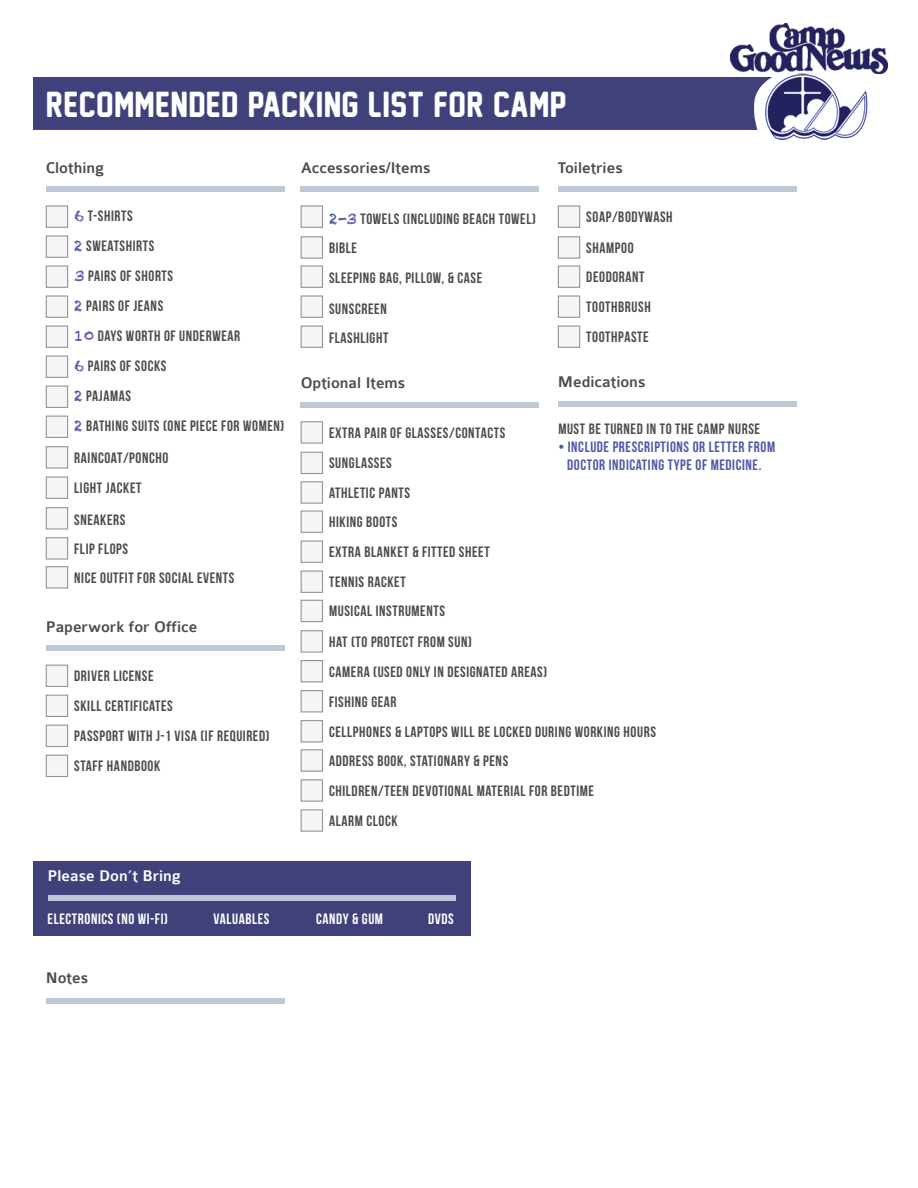
<style>
.page{position:relative;width:918px;height:1188px;background:#fff}
.page>*{position:absolute;margin:0;border:0;box-sizing:border-box;transform-origin:0 0}
.t1{font:33px "New Athletic M54";letter-spacing:.025em;color:#fff}
.t2{font:500 16.5px "Colaborate";color:#4b4c4d}
.t3{font:500 16.5px "Colaborate";color:#fff}
.t4{font:15px/30px "Bebas Neue";letter-spacing:.04em;color:#4b4c4d}
.t5{font:15px/18px "Bebas Neue";letter-spacing:.04em;color:#5157a5;text-align:center}
.t6{font:15px "Bebas Neue";letter-spacing:.04em;color:#fff}
.s1{font-family:"Chalkduster";color:#5157a5}
</style>
<div class="page">
<div style="left:33px;top:861px;width:438px;height:75px;background:#40417a"></div>
<div style="left:33px;top:77px;width:697px;height:53px;background:#40417a"></div>
<img style="left:730px;top:24px;width:158px;height:116px">
<div style="left:46px;top:186px;width:238px;height:6px;background:#bec8d8"></div>
<div style="left:46px;top:205px;width:22px;height:23px;background:#f5f5f6;border:1px solid #939598"></div>
<div style="left:46px;top:235px;width:22px;height:23px;background:#f5f5f6;border:1px solid #939598"></div>
<div style="left:46px;top:265px;width:22px;height:23px;background:#f5f5f6;border:1px solid #939598"></div>
<div style="left:46px;top:295px;width:22px;height:23px;background:#f5f5f6;border:1px solid #939598"></div>
<div style="left:46px;top:325px;width:22px;height:23px;background:#f5f5f6;border:1px solid #939598"></div>
<div style="left:46px;top:646px;width:238px;height:5px;background:#bec8d8"></div>
<div style="left:46px;top:998px;width:238px;height:5px;background:#bec8d8"></div>
<div style="left:46px;top:665px;width:22px;height:22px;background:#f5f5f6;border:1px solid #939598"></div>
<div style="left:46px;top:695px;width:22px;height:22px;background:#f5f5f6;border:1px solid #939598"></div>
<div style="left:46px;top:725px;width:22px;height:22px;background:#f5f5f6;border:1px solid #939598"></div>
<div style="left:46px;top:755px;width:22px;height:22px;background:#f5f5f6;border:1px solid #939598"></div>
<div style="left:48px;top:895px;width:407px;height:5px;background:#bec8d8"></div>
<div style="left:46px;top:356px;width:22px;height:22px;background:#f5f5f6;border:1px solid #939598"></div>
<div style="left:46px;top:386px;width:22px;height:22px;background:#f5f5f6;border:1px solid #939598"></div>
<div style="left:46px;top:416px;width:22px;height:22px;background:#f5f5f6;border:1px solid #939598"></div>
<div style="left:301px;top:236px;width:22px;height:23px;background:#f5f5f6;border:1px solid #939598"></div>
<div style="left:301px;top:325px;width:22px;height:23px;background:#f5f5f6;border:1px solid #939598"></div>
<div style="left:46px;top:446px;width:22px;height:23px;background:#f5f5f6;border:1px solid #939598"></div>
<div style="left:46px;top:507px;width:22px;height:23px;background:#f5f5f6;border:1px solid #939598"></div>
<div style="left:46px;top:537px;width:22px;height:23px;background:#f5f5f6;border:1px solid #939598"></div>
<div style="left:46px;top:476px;width:22px;height:23px;background:#f5f5f6;border:1px solid #939598"></div>
<div style="left:46px;top:566px;width:22px;height:23px;background:#f5f5f6;border:1px solid #939598"></div>
<div style="left:301px;top:186px;width:238px;height:6px;background:#bec8d8"></div>
<div style="left:301px;top:205px;width:22px;height:23px;background:#f5f5f6;border:1px solid #939598"></div>
<div style="left:301px;top:779px;width:22px;height:23px;background:#f5f5f6;border:1px solid #939598"></div>
<div style="left:301px;top:809px;width:22px;height:23px;background:#f5f5f6;border:1px solid #939598"></div>
<div style="left:301px;top:265px;width:22px;height:23px;background:#f5f5f6;border:1px solid #939598"></div>
<div style="left:301px;top:295px;width:22px;height:23px;background:#f5f5f6;border:1px solid #939598"></div>
<div style="left:301px;top:481px;width:22px;height:23px;background:#f5f5f6;border:1px solid #939598"></div>
<div style="left:301px;top:571px;width:22px;height:22px;background:#f5f5f6;border:1px solid #939598"></div>
<div style="left:301px;top:600px;width:22px;height:22px;background:#f5f5f6;border:1px solid #939598"></div>
<div style="left:301px;top:402px;width:238px;height:6px;background:#bec8d8"></div>
<div style="left:301px;top:421px;width:22px;height:23px;background:#f5f5f6;border:1px solid #939598"></div>
<div style="left:301px;top:452px;width:22px;height:22px;background:#f5f5f6;border:1px solid #939598"></div>
<div style="left:301px;top:510px;width:22px;height:23px;background:#f5f5f6;border:1px solid #939598"></div>
<div style="left:301px;top:540px;width:22px;height:23px;background:#f5f5f6;border:1px solid #939598"></div>
<div style="left:301px;top:720px;width:22px;height:22px;background:#f5f5f6;border:1px solid #939598"></div>
<div style="left:301px;top:749px;width:22px;height:23px;background:#f5f5f6;border:1px solid #939598"></div>
<div style="left:301px;top:660px;width:22px;height:22px;background:#f5f5f6;border:1px solid #939598"></div>
<div style="left:301px;top:630px;width:22px;height:23px;background:#f5f5f6;border:1px solid #939598"></div>
<div style="left:301px;top:690px;width:22px;height:22px;background:#f5f5f6;border:1px solid #939598"></div>
<div style="left:558px;top:236px;width:22px;height:23px;background:#f5f5f6;border:1px solid #939598"></div>
<div style="left:558px;top:186px;width:238px;height:6px;background:#bec8d8"></div>
<div style="left:558px;top:401px;width:238px;height:6px;background:#bec8d8"></div>
<div style="left:558px;top:205px;width:22px;height:23px;background:#f5f5f6;border:1px solid #939598"></div>
<div style="left:558px;top:265px;width:22px;height:23px;background:#f5f5f6;border:1px solid #939598"></div>
<div style="left:558px;top:295px;width:22px;height:23px;background:#f5f5f6;border:1px solid #939598"></div>
<div style="left:558px;top:325px;width:22px;height:23px;background:#f5f5f6;border:1px solid #939598"></div>
<h1 class="t1" style="left:46px;top:87px;width:522px">RECOMMENDED PACKING LIST FOR CAMP</h1>
<p class="t2" style="left:46px;top:159px;width:60px">Clothing</p>
<p class="t2" style="left:301px;top:159px;width:131px">Accessories/Items</p>
<p class="t2" style="left:558px;top:159px;width:66px">Toiletries</p>
<p class="t4" style="left:74px;top:201px;width:60px"><span class="s1">6</span> T-SHIRTS</p>
<p class="t4" style="left:329px;top:203px;width:208px"><span class="s1">2-3</span> TOWELS (INCLUDING BEACH TOWEL)</p>
<p class="t4" style="left:586px;top:202px;width:88px">SOAP/BODYWASH</p>
<p class="t4" style="left:74px;top:231px;width:168px"><span class="s1">2</span> SWEATSHIRTS<br><span class="s1">3</span> PAIRS OF SHORTS<br><span class="s1">2</span> PAIRS OF JEANS<br><span class="s1">10</span> DAYS WORTH OF UNDERWEAR</p>
<p class="t4" style="left:329px;top:233px;width:155px">BIBLE<br>SLEEPING BAG, PILLOW, &amp; CASE</p>
<p class="t4" style="left:329px;top:293px;width:59px">SUNSCREEN</p>
<p class="t4" style="left:329px;top:322px;width:61px">FLASHLIGHT</p>
<p class="t4" style="left:586px;top:232px;width:49px">SHAMPOO</p>
<p class="t4" style="left:586px;top:262px;width:66px">DEODORANT<br>TOOTHBRUSH<br>TOOTHPASTE</p>
<p class="t4" style="left:74px;top:351px;width:212px"><span class="s1">6</span> PAIRS OF SOCKS<br><span class="s1">2</span> PAJAMAS<br><span class="s1">2</span> BATHING SUITS (ONE PIECE FOR WOMEN)</p>
<p class="t4" style="left:74px;top:442px;width:96px">RAINCOAT/PONCHO</p>
<p class="t2" style="left:301px;top:375px;width:106px">Optional Items</p>
<p class="t4" style="left:329px;top:417px;width:178px">EXTRA PAIR OF GLASSES/CONTACTS</p>
<p class="t4" style="left:329px;top:448px;width:64px">SUNGLASSES</p>
<p class="t2" style="left:558px;top:374px;width:89px">Medications</p>
<p class="t4" style="left:558px;top:414px;width:203px">MUST BE TURNED IN TO THE CAMP NURSE</p>
<p class="t5" style="left:558px;top:438px;width:218px">• INCLUDE PRESCRIPTIONS OR LETTER FROM<br>DOCTOR INDICATING TYPE OF MEDICINE.</p>
<p class="t4" style="left:74px;top:473px;width:69px">LIGHT JACKET</p>
<p class="t4" style="left:329px;top:477px;width:82px">ATHLETIC PANTS</p>
<p class="t4" style="left:74px;top:506px;width:55px;line-height:28.5px">SNEAKERS<br>FLIP FLOPS</p>
<p class="t4" style="left:329px;top:507px;width:162px">HIKING BOOTS<br>EXTRA BLANKET &amp; FITTED SHEET</p>
<p class="t4" style="left:74px;top:562px;width:162px">NICE OUTFIT FOR SOCIAL EVENTS</p>
<p class="t4" style="left:329px;top:567px;width:117px;line-height:29.2px">TENNIS RACKET<br>MUSICAL INSTRUMENTS</p>
<p class="t2" style="left:46px;top:618px;width:153px">Paperwork for Office</p>
<p class="t4" style="left:329px;top:626px;width:144px">HAT (TO PROTECT FROM SUN)</p>
<p class="t4" style="left:74px;top:661px;width:81px">DRIVER LICENSE</p>
<p class="t4" style="left:329px;top:656px;width:220px">CAMERA (USED ONLY IN DESIGNATED AREAS)</p>
<p class="t4" style="left:74px;top:691px;width:197px">SKILL CERTIFICATES<br>PASSPORT WITH J-1 VISA (IF REQUIRED)<br>STAFF HANDBOOK</p>
<p class="t4" style="left:329px;top:686px;width:69px">FISHING GEAR</p>
<p class="t4" style="left:329px;top:717px;width:328px;line-height:29.2px">CELLPHONES &amp; LAPTOPS WILL BE LOCKED DURING WORKING HOURS<br>ADDRESS BOOK, STATIONARY &amp; PENS</p>
<p class="t4" style="left:329px;top:775px;width:266px">CHILDREN/TEEN DEVOTIONAL MATERIAL FOR BEDTIME<br>ALARM CLOCK</p>
<p class="t3" style="left:48px;top:867px;width:135px">Please Don’t Bring</p>
<p class="t6" style="left:48px;top:911px;width:122px">ELECTRONICS (NO WI-FI)</p>
<p class="t2" style="left:46px;top:969px;width:44px">Notes</p>
<p class="t6" style="left:214px;top:911px;width:58px">VALUABLES</p>
<p class="t6" style="left:316px;top:911px;width:68px">CANDY &amp; GUM</p>
<p class="t6" style="left:428px;top:911px;width:27px">DVDS</p>
</div>
